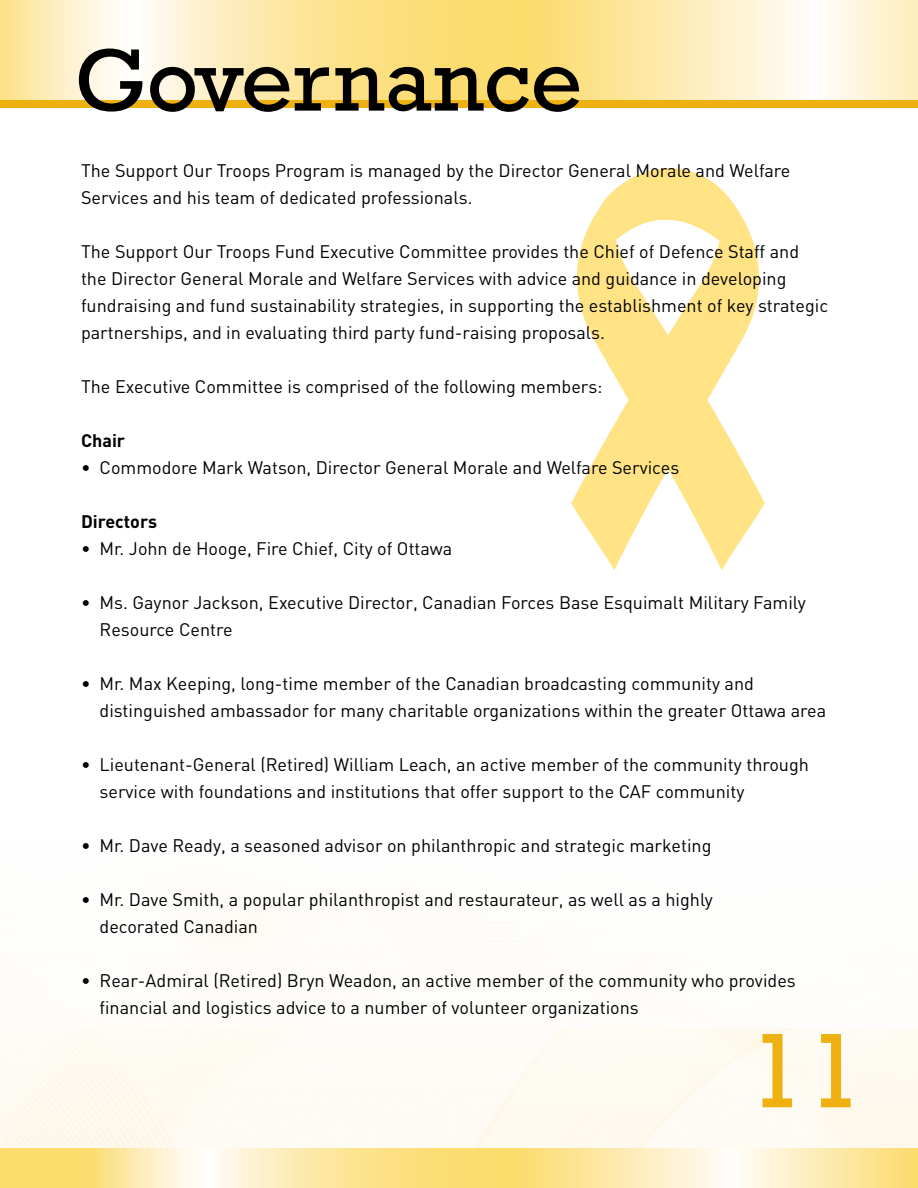
<style>
.page{position:relative;width:918px;height:1188px;background:#fff}
.page>*{position:absolute;margin:0;border:0;box-sizing:border-box;transform-origin:0 0}
.t1{font:108px "Rockwell";color:#eeb111}
.t2{font:90px "Rockwell";color:#000}
.t3{font:18px/27px "DIN";color:#000}
.t4{font:700 18px "DIN";color:#000}
</style>
<div class="page">
<img style="left:0;top:914px;width:918px;height:234px">
<svg style="left:604px;top:168px;width:128px;height:33px"></svg>
<svg style="left:571px;top:201px;width:192px;height:369px;fill:#ffe385"></svg>
<svg style="left:0;top:0;width:918px;height:100px;background:#fdeab0"></svg>
<div style="left:0;top:100px;width:918px;height:8px;background:#eeb111"></div>
<svg style="left:0;top:1148px;width:918px;height:40px;background:#fce8a5"></svg>
<h2 class="t2" style="left:75px;top:28px;width:509px">Governance</h2>
<p class="t3" style="left:81px;top:156px;width:711px">The Support Our Troops Program is managed by the Director General Morale and Welfare<br>Services and his team of dedicated professionals.</p>
<p class="t3" style="left:81px;top:237px;width:749px">The Support Our Troops Fund Executive Committee provides the Chief of Defence Staff and the Director General Morale and Welfare Services with advice and guidance in developing fundraising and fund sustainability strategies, in supporting the establishment of key strategic partnerships, and in evaluating third party fund-raising proposals.</p>
<p class="t3" style="left:81px;top:372px;width:523px">The Executive Committee is comprised of the following members:</p>
<p class="t4" style="left:81px;top:428px;width:46px">Chair</p>
<p class="t3" style="left:81px;top:453px;width:600px">• Commodore Mark Watson, Director General Morale and Welfare Services</p>
<p class="t4" style="left:81px;top:509px;width:78px">Directors</p>
<p class="t3" style="left:81px;top:534px;width:373px">• Mr. John de Hooge, Fire Chief, City of Ottawa</p>
<p class="t3" style="left:100px;top:588px;width:708px;text-indent:-19px">• Ms. Gaynor Jackson, Executive Director, Canadian Forces Base Esquimalt Military Family<br>Resource Centre</p>
<p class="t3" style="left:100px;top:669px;width:728px;text-indent:-19px">• Mr. Max Keeping, long-time member of the Canadian broadcasting community and distinguished ambassador for many charitable organizations within the greater Ottawa area</p>
<p class="t3" style="left:100px;top:750px;width:711px;text-indent:-19px">• Lieutenant-General (Retired) William Leach, an active member of the community through service with foundations and institutions that offer support to the CAF community</p>
<p class="t3" style="left:81px;top:831px;width:632px">• Mr. Dave Ready, a seasoned advisor on philanthropic and strategic marketing</p>
<p class="t3" style="left:100px;top:885px;width:615px;text-indent:-19px">• Mr. Dave Smith, a popular philanthropist and restaurateur, as well as a highly decorated Canadian</p>
<p class="t3" style="left:100px;top:966px;width:698px;text-indent:-19px">• Rear-Admiral (Retired) Bryn Weadon, an active member of the community who provides financial and logistics advice to a number of volunteer organizations</p>
<h1 class="t1" style="left:747px;top:1009px;width:119px">11</h1>
</div>
